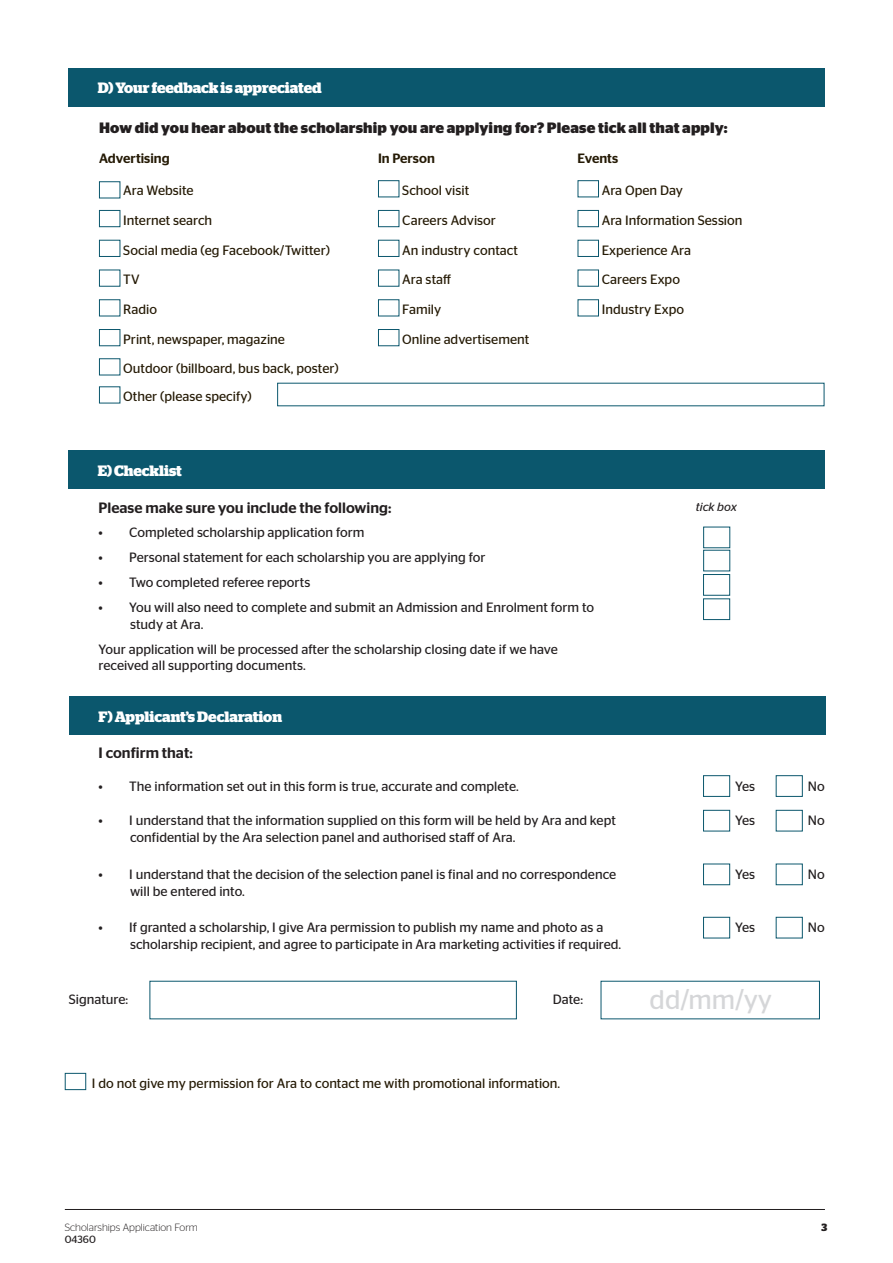
<style>
.page{position:relative;width:893px;height:1263px;background:#fff}
.page>*{position:absolute;margin:0;border:0;box-sizing:border-box;transform-origin:0 0}
.t1{font:27px "Stag Sans";color:#d5d6d8}
.Applic_Body_text{font:700 15px "Stag Sans";letter-spacing:.01em;color:#231f20}
.Numbered_reverse_tex{font:700 15px "Stag";letter-spacing:-.005em;color:#fff}
.Body{font:500 15px "Stag Sans";color:#231f20}
.Body-2{font:13.5px/16.5px "Stag Sans";color:#231f20}
.Applic_Body_text-2{font:13.5px "Stag Sans";color:#251a05}
.Body-3{font:13.5px "Stag Sans";color:#251a05}
.Applic_Body_text-3{font:500 13.5px "Stag Sans";color:#251a05}
.t2{font:italic 12px "Stag Sans";color:#231f20}
.t3{font:300 10.5px "Stag Sans";color:#231f20}
.Body-4{font:10.5px "Stag Sans";color:#231f20}
.t4{font:700 10.5px "Stag";color:#231f20}
</style>
<div class="page">
<hr style="left:65px;top:1209px;width:760px;height:1px;background:#231f20">
<div style="left:99px;top:181px;width:21px;height:17px;border:1px solid #0b576d"></div>
<div style="left:378px;top:180px;width:21px;height:17px;border:1px solid #0b576d"></div>
<div style="left:578px;top:180px;width:21px;height:17px;border:1px solid #0b576d"></div>
<div style="left:99px;top:210px;width:21px;height:17px;border:1px solid #0b576d"></div>
<div style="left:378px;top:210px;width:21px;height:17px;border:1px solid #0b576d"></div>
<div style="left:578px;top:210px;width:21px;height:17px;border:1px solid #0b576d"></div>
<div style="left:99px;top:240px;width:21px;height:17px;border:1px solid #0b576d"></div>
<div style="left:378px;top:240px;width:21px;height:17px;border:1px solid #0b576d"></div>
<div style="left:578px;top:240px;width:21px;height:17px;border:1px solid #0b576d"></div>
<div style="left:99px;top:299px;width:21px;height:17px;border:1px solid #0b576d"></div>
<div style="left:378px;top:299px;width:21px;height:17px;border:1px solid #0b576d"></div>
<div style="left:578px;top:299px;width:21px;height:17px;border:1px solid #0b576d"></div>
<div style="left:99px;top:329px;width:21px;height:17px;border:1px solid #0b576d"></div>
<div style="left:378px;top:329px;width:21px;height:17px;border:1px solid #0b576d"></div>
<div style="left:68px;top:68px;width:757px;height:38px;background:#0b576d"></div>
<div style="left:69px;top:696px;width:757px;height:39px;background:#0b576d"></div>
<div style="left:703px;top:775px;width:27px;height:22px;border:1px solid #0b576d"></div>
<div style="left:703px;top:810px;width:27px;height:21px;border:1px solid #0b576d"></div>
<div style="left:703px;top:863px;width:27px;height:22px;border:1px solid #0b576d"></div>
<div style="left:703px;top:917px;width:27px;height:21px;border:1px solid #0b576d"></div>
<div style="left:776px;top:775px;width:27px;height:22px;border:1px solid #0b576d"></div>
<div style="left:776px;top:810px;width:27px;height:21px;border:1px solid #0b576d"></div>
<div style="left:776px;top:863px;width:27px;height:22px;border:1px solid #0b576d"></div>
<div style="left:776px;top:917px;width:27px;height:21px;border:1px solid #0b576d"></div>
<div style="left:65px;top:1073px;width:21px;height:17px;border:1px solid #0b576d"></div>
<div style="left:68px;top:450px;width:757px;height:39px;background:#0b576d"></div>
<div style="left:703px;top:574px;width:27px;height:22px;border:1px solid #0b576d"></div>
<div style="left:703px;top:598px;width:27px;height:22px;border:1px solid #0b576d"></div>
<p class="Numbered_reverse_tex" style="left:98px;top:79px;width:225px">D) Your feedback is appreciated</p>
<p class="Applic_Body_text" style="left:99px;top:119px;width:630px">How did you hear about the scholarship you are applying for? Please tick all that apply:</p>
<p class="Applic_Body_text-3" style="left:99px;top:151px;width:72px">Advertising</p>
<p class="Applic_Body_text-3" style="left:378px;top:151px;width:58px">In Person</p>
<p class="Applic_Body_text-3" style="left:578px;top:151px;width:42px">Events</p>
<p class="Applic_Body_text-2" style="left:123px;top:183px;width:72px">Ara Website</p>
<p class="Applic_Body_text-2" style="left:402px;top:183px;width:68px">School visit</p>
<p class="Applic_Body_text-2" style="left:602px;top:183px;width:83px">Ara Open Day</p>
<p class="Applic_Body_text-2" style="left:123px;top:213px;width:90px">Internet search</p>
<p class="Applic_Body_text-2" style="left:402px;top:213px;width:95px">Careers Advisor</p>
<p class="Applic_Body_text-2" style="left:602px;top:213px;width:142px">Ara Information Session</p>
<p class="Applic_Body_text-2" style="left:123px;top:242px;width:208px">Social media (eg Facebook/Twitter)</p>
<p class="Applic_Body_text-2" style="left:402px;top:242px;width:117px">An industry contact</p>
<p class="Applic_Body_text-2" style="left:602px;top:242px;width:91px">Experience Ara</p>
<p class="Applic_Body_text-2" style="left:123px;top:272px;width:18px">TV</p>
<p class="Applic_Body_text-2" style="left:402px;top:272px;width:50px">Ara staff</p>
<p class="Applic_Body_text-2" style="left:602px;top:272px;width:80px">Careers Expo</p>
<p class="Applic_Body_text-2" style="left:123px;top:302px;width:35px">Radio</p>
<p class="Applic_Body_text-2" style="left:402px;top:302px;width:40px">Family</p>
<p class="Applic_Body_text-2" style="left:602px;top:302px;width:84px">Industry Expo</p>
<p class="Applic_Body_text-2" style="left:123px;top:332px;width:163px">Print, newspaper, magazine</p>
<p class="Applic_Body_text-2" style="left:402px;top:332px;width:129px">Online advertisement</p>
<p class="Applic_Body_text-2" style="left:123px;top:361px;width:217px">Outdoor (billboard, bus back, poster)</p>
<p class="Applic_Body_text-2" style="left:123px;top:389px;width:130px">Other (please specify)</p>
<p class="Numbered_reverse_tex" style="left:98px;top:461px;width:86px">E) Checklist</p>
<p class="Body" style="left:99px;top:499px;width:294px">Please make sure you include the following:</p>
<p class="Body-2" style="left:99px;top:524px;width:267px">• Completed scholarship application form</p>
<p class="Body-2" style="left:99px;top:549px;width:388px">• Personal statement for each scholarship you are applying for</p>
<p class="Body-2" style="left:99px;top:574px;width:213px">• Two completed referee reports</p>
<p class="Body-2" style="left:130px;top:599px;width:466px;text-indent:-32px">• You will also need to complete and submit an Admission and Enrolment form to study at Ara.</p>
<p class="Body-2" style="left:99px;top:641px;width:461px">Your application will be processed after the scholarship closing date if we have received all supporting documents.</p>
<p class="Numbered_reverse_tex" style="left:99px;top:707px;width:185px">F) Applicant’s Declaration</p>
<p class="Body" style="left:99px;top:744px;width:96px">I confirm that:</p>
<p class="Body-2" style="left:99px;top:778px;width:422px">• The information set out in this form is true, accurate and complete.</p>
<p class="Body-2" style="left:130px;top:812px;width:487px;text-indent:-32px">• I understand that the information supplied on this form will be held by Ara and kept confidential by the Ara selection panel and authorised staff of Ara.</p>
<p class="Body-2" style="left:130px;top:866px;width:488px;text-indent:-32px">• I understand that the decision of the selection panel is final and no correspondence will be entered into.</p>
<p class="Body-2" style="left:130px;top:919px;width:493px;text-indent:-32px">• If granted a scholarship, I give Ara permission to publish my name and photo as a scholarship recipient, and agree to participate in Ara marketing activities if required.</p>
<p class="t2" style="left:696px;top:500px;width:43px">tick box</p>
<p class="Body-2" style="left:735px;top:778px;width:21px">Yes</p>
<p class="Body-2" style="left:735px;top:812px;width:21px">Yes</p>
<p class="Body-2" style="left:735px;top:866px;width:21px">Yes</p>
<p class="Body-2" style="left:735px;top:919px;width:21px">Yes</p>
<p class="Body-2" style="left:69px;top:991px;width:61px">Signature:</p>
<p class="Body-2" style="left:553px;top:991px;width:32px">Date:</p>
<p class="t1" style="left:650px;top:984px;width:124px">dd/mm/yy</p>
<p class="Body-3" style="left:92px;top:1075px;width:470px">I do not give my permission for Ara to contact me with promotional information.</p>
<p class="Body-2" style="left:808px;top:778px;width:18px">No</p>
<p class="Body-2" style="left:808px;top:812px;width:18px">No</p>
<p class="Body-2" style="left:808px;top:866px;width:18px">No</p>
<p class="Body-2" style="left:808px;top:919px;width:18px">No</p>
<p class="t3" style="left:65px;top:1221px;width:135px">Scholarships Application Form</p>
<p class="t4" style="left:821px;top:1221px;width:7px">3</p>
<p class="Body-4" style="left:65px;top:1233px;width:32px">04360</p>
</div>
